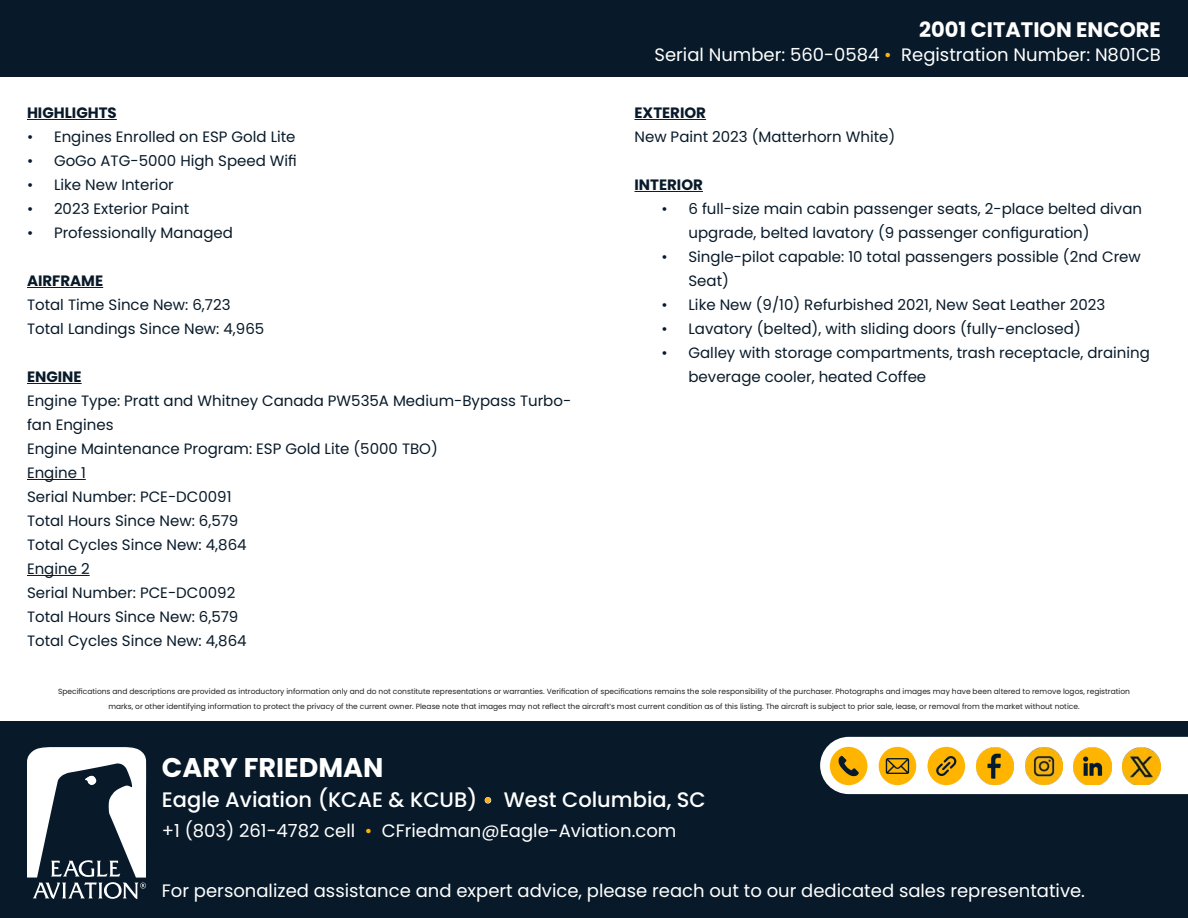
<style>
.page{position:relative;width:1188px;height:918px;background:#fff}
.page>*{position:absolute;margin:0;border:0;box-sizing:border-box;transform-origin:0 0}
.t1{font:700 27px "Poppins";color:#fff}
.t2{font:500 21px "Poppins";color:#fff}
.t3{font:700 21px "Poppins";color:#fff}
.t4{font:18px "Poppins";color:#fff}
.t5{font:15px/24px "Poppins";color:#081a29}
.t6{font:700 15px "Poppins";color:#081a29}
.t7{font:7.5px/15px "Poppins";color:#231f20;text-align:center}
.s1{color:#fbb316}
.s2{color:#ffb400}
</style>
<div class="page">
<div style="left:0;top:722px;width:1188px;height:196px;background:#081a29"></div>
<svg style="left:27px;top:747px;width:119px;height:153px"></svg>
<div style="left:0;top:0;width:1188px;height:77px;background:#081a29"></div>
<svg style="left:820px;top:737px;width:368px;height:57px;background:#ecd59c"></svg>
<hr style="left:27px;top:119px;width:90px;height:1px;background:#081a29">
<hr style="left:27px;top:287px;width:76px;height:1px;background:#081a29">
<hr style="left:27px;top:383px;width:55px;height:1px;background:#081a29">
<hr style="left:27px;top:479px;width:59px;height:1px;background:#081a29">
<hr style="left:27px;top:575px;width:63px;height:1px;background:#081a29">
<hr style="left:634px;top:119px;width:72px;height:1px;background:#081a29">
<hr style="left:634px;top:191px;width:69px;height:1px;background:#081a29">
<p class="t6" style="left:27px;top:104px;width:91px">HIGHLIGHTS</p>
<p class="t5" style="left:27px;top:125px;width:270px">• Engines Enrolled on ESP Gold Lite</p>
<p class="t5" style="left:27px;top:149px;width:271px">• GoGo ATG-5000 High Speed Wifi</p>
<p class="t5" style="left:27px;top:173px;width:148px">• Like New Interior</p>
<p class="t5" style="left:27px;top:197px;width:164px">• 2023 Exterior Paint</p>
<p class="t5" style="left:27px;top:221px;width:208px">• Professionally Managed</p>
<p class="t6" style="left:27px;top:272px;width:78px">AIRFRAME</p>
<p class="t5" style="left:27px;top:293px;width:205px">Total Time Since New: 6,723</p>
<p class="t5" style="left:27px;top:317px;width:239px">Total Landings Since New: 4,965</p>
<p class="t6" style="left:27px;top:368px;width:56px">ENGINE</p>
<p class="t5" style="left:27px;top:389px;width:546px">Engine Type: Pratt and Whitney Canada PW535A Medium-Bypass Turbo&shy;fan Engines</p>
<p class="t5" style="left:27px;top:437px;width:412px">Engine Maintenance Program: ESP Gold Lite (5000 TBO)</p>
<p class="t5" style="left:27px;top:461px;width:60px">Engine 1</p>
<p class="t5" style="left:27px;top:485px;width:206px">Serial Number: PCE-DC0091</p>
<p class="t5" style="left:27px;top:509px;width:213px">Total Hours Since New: 6,579</p>
<p class="t5" style="left:27px;top:533px;width:221px">Total Cycles Since New: 4,864</p>
<p class="t5" style="left:27px;top:557px;width:64px">Engine 2</p>
<p class="t5" style="left:27px;top:581px;width:210px">Serial Number: PCE-DC0092</p>
<p class="t5" style="left:27px;top:605px;width:213px">Total Hours Since New: 6,579</p>
<p class="t5" style="left:27px;top:629px;width:221px">Total Cycles Since New: 4,864</p>
<h2 class="t3" style="left:919px;top:18px;width:243px">2001 CITATION ENCORE</h2>
<p class="t4" style="left:655px;top:45px;width:508px">Serial Number: 560-0584 <span class="s1">•</span> Registration Number: N801CB</p>
<p class="t6" style="left:634px;top:104px;width:73px">EXTERIOR</p>
<p class="t5" style="left:634px;top:125px;width:262px">New Paint 2023 (Matterhorn White)</p>
<p class="t6" style="left:634px;top:176px;width:70px">INTERIOR</p>
<p class="t5" style="left:688px;top:197px;width:455px;text-indent:-27px">• 6 full-size main cabin passenger seats, 2-place belted divan upgrade, belted lavatory (9 passenger configuration)</p>
<p class="t5" style="left:688px;top:245px;width:454px;text-indent:-27px">• Single-pilot capable: 10 total passengers possible (2nd Crew<br>Seat)</p>
<p class="t5" style="left:662px;top:293px;width:445px">• Like New (9/10) Refurbished 2021, New Seat Leather 2023</p>
<p class="t5" style="left:662px;top:317px;width:421px">• Lavatory (belted), with sliding doors (fully-enclosed)</p>
<p class="t5" style="left:688px;top:341px;width:463px;text-indent:-27px">• Galley with storage compartments, trash receptacle, draining beverage cooler, heated Coffee</p>
<p class="t7" style="left:58px;top:684px;width:1073px">Specifications and descriptions are provided as introductory information only and do not constitute representations or warranties. Verification of specifications remains the sole responsibility of the purchaser. Photographs and images may have been altered to remove logos, registration marks, or other identifying information to protect the privacy of the current owner. Please note that images may not reflect the aircraft’s most current condition as of this listing. The aircraft is subject to prior sale, lease, or removal from the market without notice.</p>
<h1 class="t1" style="left:162px;top:752px;width:223px">CARY FRIEDMAN</h1>
<h2 class="t2" style="left:162px;top:788px;width:546px">Eagle Aviation (KCAE &amp; KCUB) • West Columbia, SC</h2>
<p class="t4" style="left:162px;top:821px;width:516px">+1 (803) 261-4782 cell <span class="s2">•</span> CFriedman@Eagle-Aviation.com</p>
<p class="t4" style="left:162px;top:881px;width:925px">For personalized assistance and expert advice, please reach out to our dedicated sales representative.</p>
</div>
